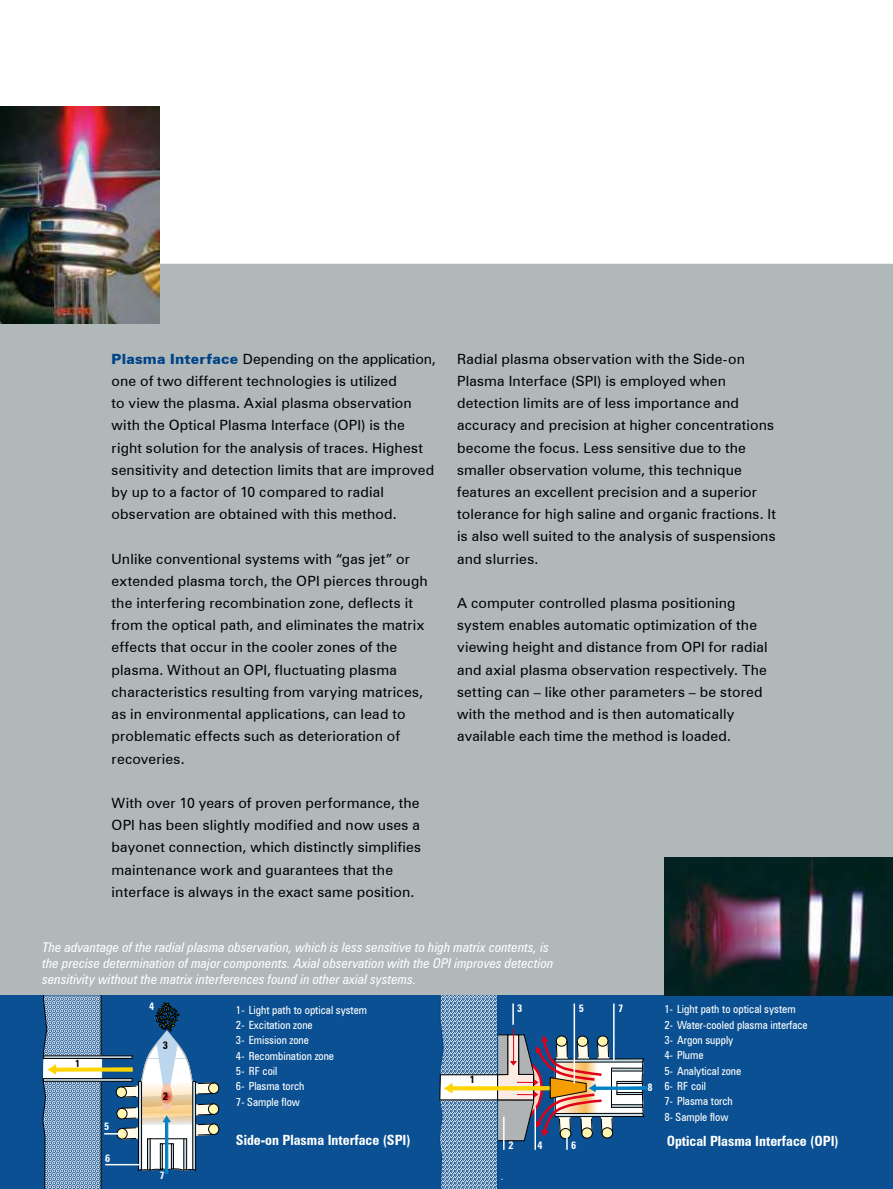
<style>
.page{position:relative;width:893px;height:1189px;background:#fff}
.page>*{position:absolute;margin:0;border:0;box-sizing:border-box;transform-origin:0 0}
.t1{font:14.1px/22.2px "Zurich BT";letter-spacing:.01em;color:#000}
.t2{font:700 condensed 14.1px "Zurich BT";color:#fff}
.t3{font:italic condensed 13.5px/16.2px "Zurich BT";letter-spacing:.01em;color:#fff}
.t4{font:condensed 11.25px/15.3px "Zurich BT";color:#fff}
.t5{font:700 condensed 10.5px "Zurich BT";color:#fff}
.t6{font:700 condensed 10.5px "Zurich BT";color:#000}
.t7{font:700 condensed 10.2px "Zurich BT";color:#000}
.s1{font-weight:900;color:#048}
</style>
<div class="page">
<div style="left:0;top:264px;width:893px;height:731px;background:#b1b8ba"></div>
<div style="left:0;top:995px;width:893px;height:193px;background:#0a5092"></div>
<div style="left:208px;top:1103px;width:11px;height:11px;background:#fff7b1;border-radius:50%"></div>
<div style="left:208px;top:1103px;width:11px;height:11px;border:1px solid #000;border-radius:50%"></div>
<div style="left:209px;top:1082px;width:10px;height:11px;background:#fff7b1;border-radius:50%"></div>
<div style="left:208px;top:1082px;width:11px;height:11px;border:1px solid #000;border-radius:50%"></div>
<div style="left:209px;top:1123px;width:10px;height:11px;background:#fff7b1;border-radius:50%"></div>
<div style="left:208px;top:1123px;width:11px;height:11px;border:1px solid #000;border-radius:50%"></div>
<img style="left:0;top:106px;width:159px;height:217px">
<img style="left:664px;top:858px;width:229px;height:137px">
<svg style="left:439px;top:995px;width:208px;height:193px"></svg>
<hr style="left:613px;top:1003px;width:2px;height:57px;background:#fff">
<hr style="left:574px;top:1003px;width:1px;height:80px;background:#fff">
<hr style="left:512px;top:1003px;width:2px;height:21px;background:#fff">
<svg style="left:43px;top:995px;width:172px;height:193px"></svg>
<hr style="left:105px;top:1163px;width:35px;height:2px;background:#fff">
<p class="t1" style="left:112px;top:349px;width:326px"><span class="s1">Plasma Interface</span> Depending on the application, one of two different technologies is utilized<br>to view the plasma. Axial plasma observation with the Optical Plasma Interface (OPI) is the right solution for the analysis of traces. Highest sensitivity and detection limits that are improved by up to a factor of 10 compared to radial observation are obtained with this method.</p>
<p class="t1" style="left:112px;top:549px;width:318px">Unlike conventional systems with “gas jet” or extended plasma torch, the OPI pierces through the interfering recombination zone, deflects it from the optical path, and eliminates the matrix effects that occur in the cooler zones of the plasma. Without an OPI, fluctuating plasma characteristics resulting from varying matrices, as in environmental applications, can lead to problematic effects such as deterioration of recoveries.</p>
<p class="t1" style="left:112px;top:793px;width:311px">With over 10 years of proven performance, the OPI has been slightly modified and now uses a bayonet connection, which distinctly simplifies maintenance work and guarantees that the interface is always in the exact same position.</p>
<p class="t1" style="left:457px;top:349px;width:320px">Radial plasma observation with the Side-on Plasma Interface (SPI) is employed when detection limits are of less importance and accuracy and precision at higher concentrations become the focus. less sensitive due to the smaller observation volume, this technique features an excellent precision and a superior tolerance for high saline and organic fractions. It is also well suited to the analysis of suspensions and slurries.</p>
<p class="t1" style="left:457px;top:593px;width:312px">A computer controlled plasma positioning system enables automatic optimization of the viewing height and distance from OPI for radial and axial plasma observation respectively. The setting can – like other parameters – be stored with the method and is then automatically available each time the method is loaded.</p>
<p class="t3" style="left:43px;top:939px;width:512px">The advantage of the radial plasma observation, which is less sensitive to high matrix contents, is the precise determination of major components. Axial observation with the OPI improves detection sensitivity without the matrix interferences found in other axial systems.</p>
<p class="t4" style="left:236px;top:1003px;width:133px">1- Light path to optical system<br>2- Excitation zone<br>3- Emission zone<br>4- Recombination zone<br>5- RF coil<br>6- Plasma torch<br>7- Sample flow</p>
<p class="t2" style="left:236px;top:1134px;width:176px">Side-on Plasma Interface (SPI)</p>
<p class="t2" style="left:667px;top:1135px;width:174px">Optical Plasma Interface (OPI)</p>
<p class="t5" style="left:149px;top:1002px;width:7px">4</p>
<p class="t5" style="left:517px;top:1004px;width:7px">3</p>
<p class="t5" style="left:579px;top:1003px;width:7px">5</p>
<p class="t5" style="left:618px;top:1003px;width:7px">7</p>
<p class="t4" style="left:664px;top:1002px;width:145px">1- Light path to optical system<br>2- Water-cooled plasma interface<br>3- Argon supply<br>4- Plume<br>5- Analytical zone<br>6- RF coil<br>7- Plasma torch<br>8- Sample flow</p>
<p class="t6" style="left:163px;top:1041px;width:7px">3</p>
<p class="t7" style="left:75px;top:1059px;width:7px">1</p>
<p class="t6" style="left:470px;top:1075px;width:7px">1</p>
<p class="t5" style="left:647px;top:1082px;width:7px">8</p>
<p class="t6" style="left:163px;top:1092px;width:7px">2</p>
<p class="t5" style="left:104px;top:1122px;width:7px">5</p>
<p class="t5" style="left:509px;top:1141px;width:7px">2</p>
<p class="t5" style="left:537px;top:1141px;width:7px">4</p>
<p class="t5" style="left:571px;top:1141px;width:7px">6</p>
<p class="t5" style="left:105px;top:1154px;width:7px">6</p>
<p class="t5" style="left:160px;top:1170px;width:7px">7</p>
</div>
